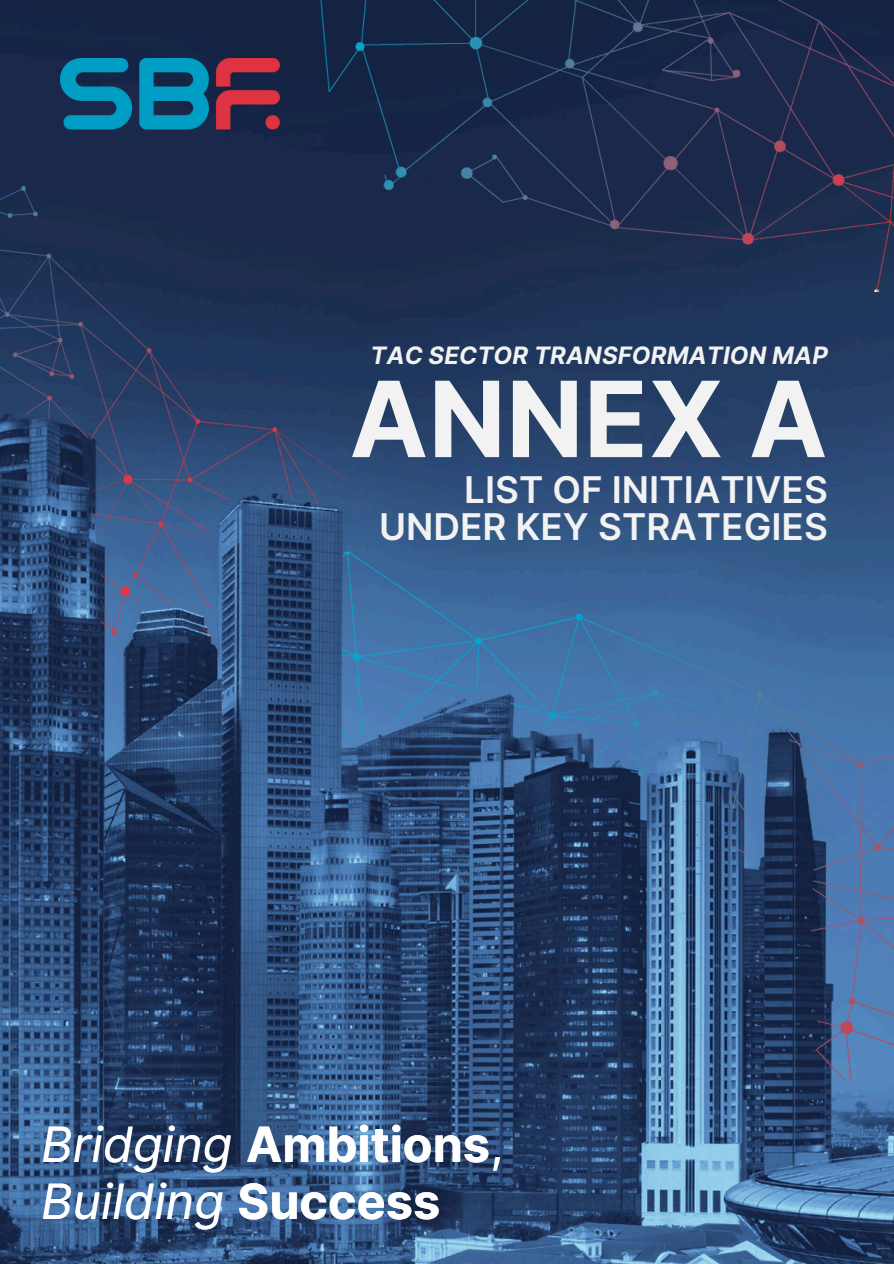
<style>
.page{position:relative;width:894px;height:1264px;background:#fff}
.page>*{position:absolute;margin:0;border:0;box-sizing:border-box;transform-origin:0 0}
.t1{font:700 105px "Inter";letter-spacing:.005em;color:#f2f2f2}
.t2{font:italic 48.6px/57.3px "Inter";color:#fff}
.t3{font:600 36.9px "Inter";color:#f2f2f2}
.t4{font:italic 700 24px "Inter";letter-spacing:.005em;color:#f2f2f2}
.s1{font-weight:700;font-style:normal}
.s2{font-style:normal}
</style>
<div class="page">
<img style="left:0;top:0;width:893px;height:1263px">
<img style="left:281px;top:0;width:612px;height:291px">
<img style="left:61px;top:58px;width:218px;height:79px">
<img style="left:342px;top:547px;width:551px;height:532px">
<img style="left:0;top:176px;width:423px;height:506px">
<p class="t4" style="left:370px;top:340px;width:458px">TAC SECTOR TRANSFORMATION MAP</p>
<p class="t1" style="left:349px;top:356px;width:479px">ANNEX A</p>
<p class="t3" style="left:464px;top:467px;width:365px">LIST OF INITIATIVES</p>
<p class="t3" style="left:379px;top:504px;width:450px">UNDER KEY STRATEGIES</p>
<p class="t2" style="left:41px;top:1115px;width:464px">Bridging <span class="s1">Ambitions</span><span class="s2">,<br></span>Building <span class="s1">Success</span></p>
</div>
